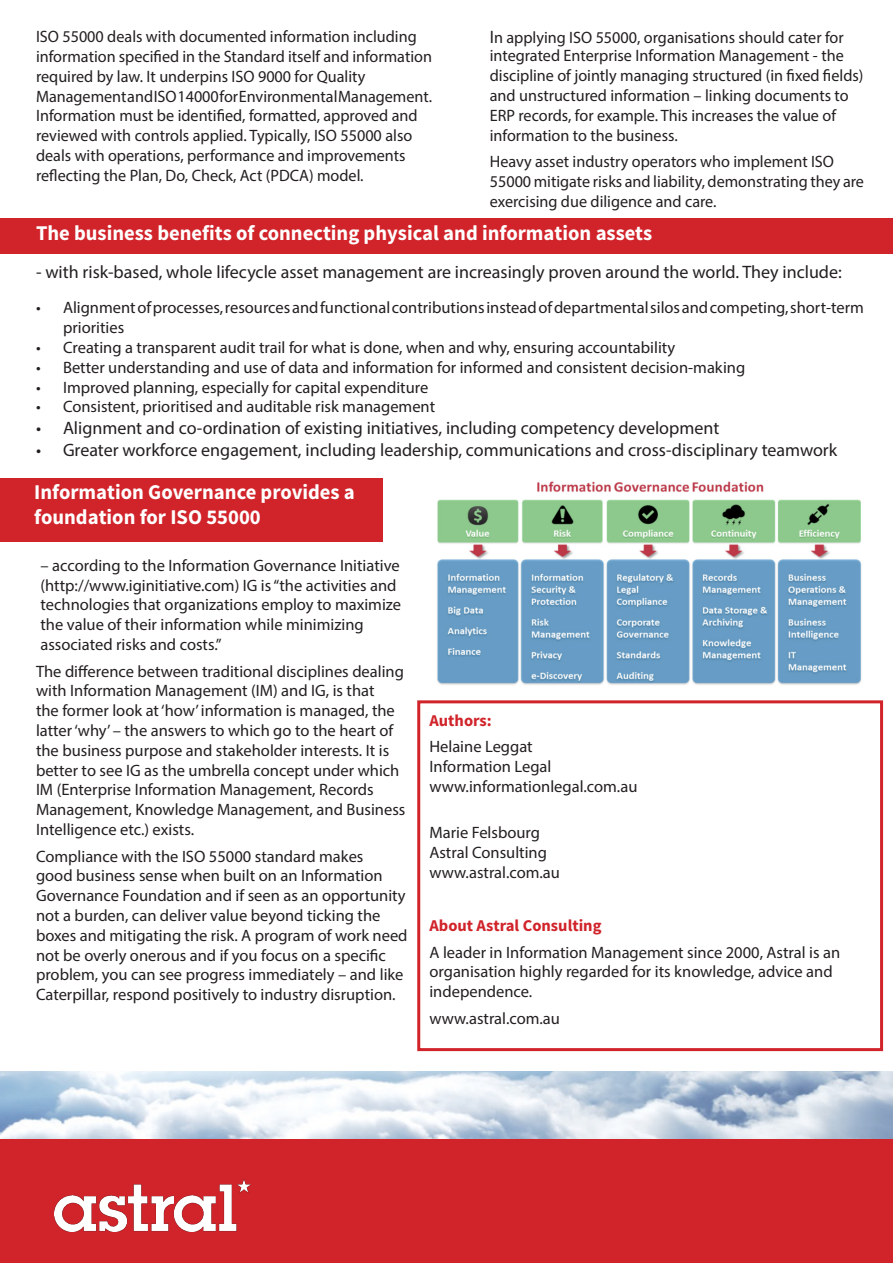
<style>
.page{position:relative;width:893px;height:1263px;background:#fff}
.page>*{position:absolute;margin:0;border:0;box-sizing:border-box;transform-origin:0 0}
.t1{font:700 21px/25.2px "Source Sans Pro";color:#fff}
.t2{font:18px "Myriad Pro";color:#231f20}
.t3{font:16.5px/19.8px "Myriad Pro";color:#231f20}
.t4{font:700 16.5px "Source Sans Pro";color:#d1232a}
.s1{font-size:18px}
</style>
<div class="page">
<div style="left:417px;top:700px;width:466px;height:351px;border:3px solid #d1232a"></div>
<div style="left:0;top:1138px;width:893px;height:125px;background:#d1232a"></div>
<img style="left:0;top:1071px;width:893px;height:67px">
<div style="left:0;top:218px;width:893px;height:36px;background:#d1232a"></div>
<div style="left:0;top:478px;width:383px;height:64px;background:#d1232a"></div>
<img style="left:437px;top:481px;width:425px;height:204px">
<img style="left:54px;top:1179px;width:196px;height:53px">
<p class="t3" style="left:36px;top:26px;width:398px">ISO 55000 deals with documented information including information specified in the Standard itself and information required by law. It underpins ISO 9000 for Quality Management and ISO 14000 for Environmental Management.<br>Information must be identified, formatted, approved and reviewed with controls applied. Typically, ISO 55000 also deals with operations, performance and improvements reflecting the Plan, Do, Check, Act (PDCA) model.</p>
<p class="t3" style="left:490px;top:28px;width:355px;line-height:18px"><span class="s1">I</span>n applying ISO 55000, organisations should cater for integrated Enterprise Information Management - the</p>
<p class="t3" style="left:490px;top:65px;width:375px">discipline of jointly managing structured (in fixed fields) and unstructured information – linking documents to ERP records, for example. This increases the value of information to the business.</p>
<p class="t3" style="left:490px;top:151px;width:376px">Heavy asset industry operators who implement ISO<br>55000 mitigate risks and liability, demonstrating they are exercising due diligence and care.</p>
<p class="t1" style="left:36px;top:221px;width:618px">The business benefits of connecting physical and information assets</p>
<p class="t2" style="left:36px;top:261px;width:807px">- with risk-based, whole lifecycle asset management are increasingly proven around the world. They include:</p>
<p class="t3" style="left:63px;top:298px;width:802px;text-indent:-27px">• Alignment of processes, resources and functional contributions instead of departmental silos and competing, short-term priorities</p>
<p class="t3" style="left:36px;top:337px;width:641px">• Creating a transparent audit trail for what is done, when and why, ensuring accountability</p>
<p class="t3" style="left:36px;top:357px;width:711px">• Better understanding and use of data and information for informed and consistent decision-making</p>
<p class="t3" style="left:36px;top:377px;width:394px">• Improved planning, especially for capital expenditure</p>
<p class="t3" style="left:36px;top:397px;width:401px">• Consistent, prioritised and auditable risk management</p>
<p class="t2" style="left:36px;top:417px;width:685px">• Alignment and co-ordination of existing initiatives, including competency development</p>
<p class="t2" style="left:36px;top:438px;width:803px">• Greater workforce engagement, including leadership, communications and cross-disciplinary teamwork</p>
<p class="t1" style="left:34px;top:480px;width:322px">Information Governance provides a foundation for ISO 55000</p>
<p class="t3" style="left:40px;top:555px;width:362px">– according to the Information Governance Initiative (http://www.iginitiative.com) IG is “the activities and technologies that organizations employ to maximize the value of their information while minimizing associated risks and costs.”</p>
<p class="t3" style="left:36px;top:661px;width:371px">The difference between traditional disciplines dealing with Information Management (IM) and IG, is that<br>the former look at ‘how’ information is managed, the latter ‘why’ – the answers to which go to the heart of the business purpose and stakeholder interests. It is better to see IG as the umbrella concept under which IM (Enterprise Information Management, Records Management, Knowledge Management, and Business Intelligence etc.) exists.</p>
<p class="t3" style="left:36px;top:846px;width:373px">Compliance with the ISO 55000 standard makes<br>good business sense when built on an Information Governance Foundation and if seen as an opportunity not a burden, can deliver value beyond ticking the boxes and mitigating the risk. A program of work need not be overly onerous and if you focus on a specific problem, you can see progress immediately – and like Caterpillar, respond positively to industry disruption.</p>
<p class="t4" style="left:429px;top:710px;width:64px">Authors:</p>
<p class="t3" style="left:429px;top:736px;width:209px">Helaine Leggat<br>Information Legal www.informationlegal.com.au</p>
<p class="t3" style="left:429px;top:822px;width:132px">Marie Felsbourg<br>Astral Consulting www.astral.com.au</p>
<p class="t4" style="left:429px;top:915px;width:174px">About Astral Consulting</p>
<p class="t3" style="left:429px;top:942px;width:412px">A leader in Information Management since 2000, Astral is an organisation highly regarded for its knowledge, advice and independence.</p>
<p class="t3" style="left:429px;top:1008px;width:132px">www.astral.com.au</p>
</div>
